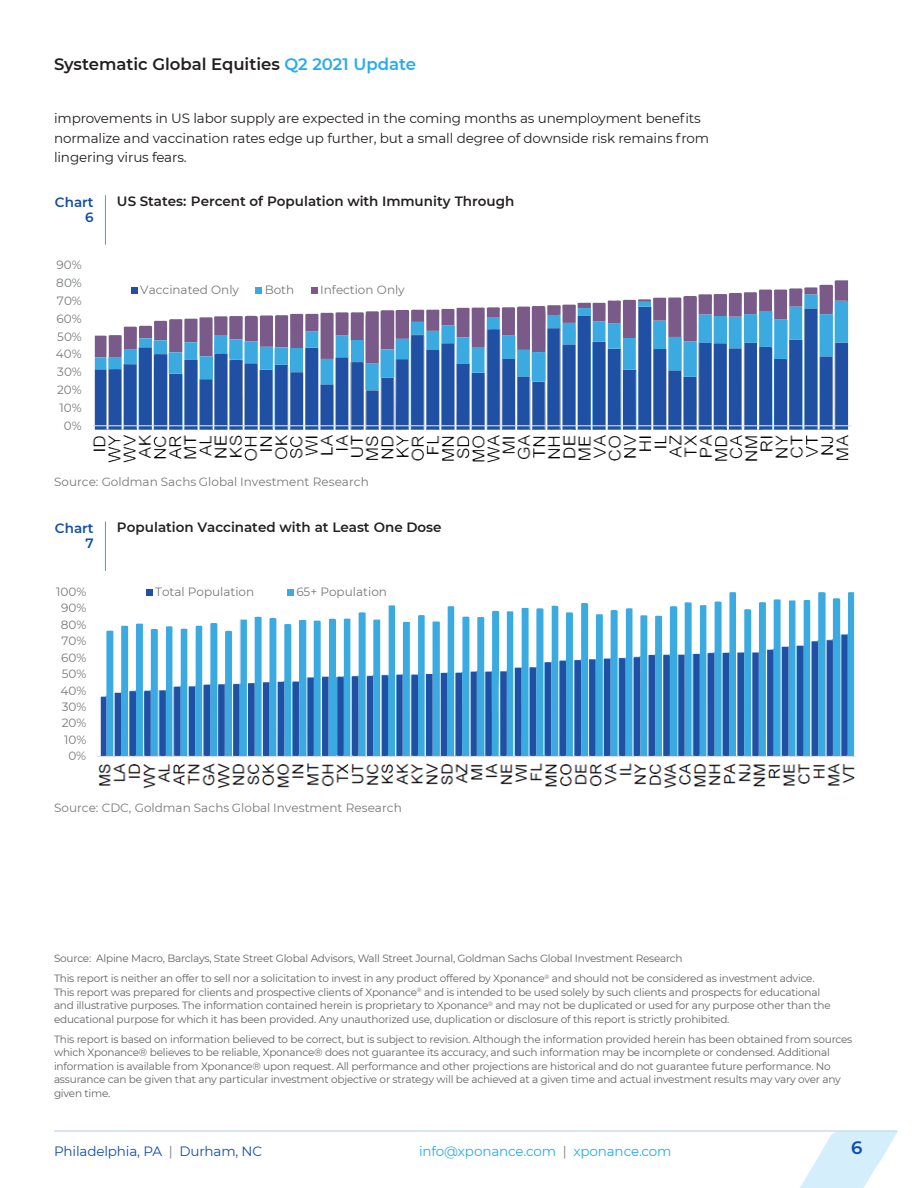
<style>
.page{position:relative;width:918px;height:1188px;background:#fff}
.page>*{position:absolute;margin:0;border:0;box-sizing:border-box;transform-origin:0 0}
.t1{font:600 18px "Montserrat";color:#114dac}
.t2{font:600 16.5px "Montserrat";color:#231f20}
.t3{font:13.5px/19.5px "Montserrat";letter-spacing:-.01em;color:#231f20}
.t4{font:600 13.5px "Montserrat";color:#231f20}
.t5{font:13.5px "Montserrat";letter-spacing:-.01em;color:#26acee}
.t6{font:13.5px "Montserrat";letter-spacing:-.01em;color:#114dac}
.t7{font:600 13.5px "Montserrat";letter-spacing:.005em;color:#114dac}
.t8{font:12px "Montserrat";color:#76787b}
.Disclosure{font:10.5px/13.5px "Montserrat";letter-spacing:-.02em;color:#636366}
.s1{color:#26acee}
.s2{color:#808080}
</style>
<div class="page">
<svg style="left:800px;top:1131px;width:98px;height:57px"></svg>
<hr style="left:54px;top:1130px;width:843px;height:2px;background:#cfdbee">
<svg style="left:95px;top:280px;width:754px;height:150px"></svg>
<hr style="left:93px;top:425px;width:758px;height:1px;background:#dcdddf">
<div style="left:114px;top:279px;width:303px;height:23px;background:#fff"></div>
<div style="left:131px;top:287px;width:7px;height:7px;background:#1f50a3"></div>
<div style="left:256px;top:287px;width:6px;height:7px;background:#3aaae0"></div>
<div style="left:311px;top:287px;width:6px;height:7px;background:#795a89"></div>
<hr style="left:105px;top:195px;width:1px;height:50px;background:#26acee">
<img style="left:92px;top:435px;width:757px;height:28px">
<svg style="left:101px;top:592px;width:753px;height:164px"></svg>
<hr style="left:98px;top:756px;width:758px;height:1px;background:#dcdddf">
<div style="left:112px;top:581px;width:304px;height:23px;background:#fff"></div>
<div style="left:146px;top:589px;width:6px;height:7px;background:#1f50a3"></div>
<div style="left:287px;top:589px;width:7px;height:7px;background:#3aaae0"></div>
<hr style="left:105px;top:521px;width:1px;height:50px;background:#26acee">
<img style="left:98px;top:763px;width:757px;height:26px">
<h2 class="t2" style="left:54px;top:52px;width:364px">Systematic Global Equities <span class="s1">Q2 2021 Update</span></h2>
<p class="t3" style="left:54px;top:108px;width:657px">improvements in US labor supply are expected in the coming months as unemployment benefits normalize and vaccination rates edge up further, but a small degree of downside risk remains from lingering virus fears.</p>
<p class="t7" style="left:55px;top:193px;width:40px">Chart</p>
<p class="t7" style="left:85px;top:207px;width:10px">6</p>
<p class="t8" style="left:57px;top:257px;width:27px">90%</p>
<p class="t8" style="left:56px;top:275px;width:27px">80%</p>
<p class="t8" style="left:57px;top:292px;width:26px">70%</p>
<p class="t8" style="left:57px;top:310px;width:27px">60%</p>
<p class="t8" style="left:57px;top:328px;width:26px">50%</p>
<p class="t8" style="left:56px;top:346px;width:27px">40%</p>
<p class="t8" style="left:57px;top:364px;width:26px">30%</p>
<p class="t8" style="left:57px;top:381px;width:26px">20%</p>
<p class="t8" style="left:60px;top:399px;width:24px">10%</p>
<p class="t8" style="left:64px;top:417px;width:19px">0%</p>
<p class="t4" style="left:117px;top:192px;width:399px">US States: Percent of Population with Immunity Through</p>
<p class="t8" style="left:140px;top:282px;width:100px">Vaccinated Only</p>
<p class="t8" style="left:265px;top:282px;width:31px">Both</p>
<p class="t8" style="left:320px;top:282px;width:86px">Infection Only</p>
<p class="t8" style="left:54px;top:473px;width:317px">Source: Goldman Sachs Global Investment Research</p>
<p class="t7" style="left:55px;top:519px;width:40px">Chart</p>
<p class="t7" style="left:86px;top:534px;width:10px">7</p>
<p class="t4" style="left:117px;top:518px;width:326px">Population Vaccinated with at Least One Dose</p>
<p class="t8" style="left:56px;top:583px;width:32px">100%</p>
<p class="t8" style="left:155px;top:584px;width:101px">Total Population</p>
<p class="t8" style="left:296px;top:584px;width:92px">65+ Population</p>
<p class="t8" style="left:61px;top:600px;width:27px">90%</p>
<p class="t8" style="left:61px;top:616px;width:27px">80%</p>
<p class="t8" style="left:61px;top:633px;width:26px">70%</p>
<p class="t8" style="left:61px;top:649px;width:27px">60%</p>
<p class="t8" style="left:62px;top:666px;width:26px">50%</p>
<p class="t8" style="left:61px;top:682px;width:27px">40%</p>
<p class="t8" style="left:62px;top:698px;width:26px">30%</p>
<p class="t8" style="left:62px;top:715px;width:26px">20%</p>
<p class="t8" style="left:64px;top:731px;width:24px">10%</p>
<p class="t8" style="left:69px;top:748px;width:19px">0%</p>
<p class="t8" style="left:54px;top:800px;width:350px">Source: CDC, Goldman Sachs Global Investment Research</p>
<p class="Disclosure" style="left:54px;top:951px;width:630px">Source: Alpine Macro, Barclays, State Street Global Advisors, Wall Street Journal, Goldman Sachs Global Investment Research</p>
<p class="Disclosure" style="left:54px;top:971px;width:778px">This report is neither an offer to sell nor a solicitation to invest in any product offered by Xponance<sup>®</sup> and should not be considered as investment advice.<br>This report was prepared for clients and prospective clients of Xponance<sup>®</sup> and is intended to be used solely by such clients and prospects for educational and illustrative purposes. The information contained herein is proprietary to Xponance<sup>®</sup> and may not be duplicated or used for any purpose other than the educational purpose for which it has been provided. Any unauthorized use, duplication or disclosure of this report is strictly prohibited.</p>
<p class="Disclosure" style="left:54px;top:1032px;width:800px">This report is based on information believed to be correct, but is subject to revision. Although the information provided herein has been obtained from sources which Xponance® believes to be reliable, Xponance® does not guarantee its accuracy, and such information may be incomplete or condensed. Additional information is available from Xponance® upon request. All performance and other projections are historical and do not guarantee future performance. No assurance can be given that any particular investment objective or strategy will be achieved at a given time and actual investment results may vary over any given time.</p>
<p class="t6" style="left:54px;top:1142px;width:210px">Philadelphia, PA <span class="s2">|</span> Durham, NC</p>
<p class="t5" style="left:419px;top:1142px;width:254px">info@xponance.com <span class="s2">|</span> xponance.com</p>
<h1 class="t1" style="left:851px;top:1135px;width:13px">6</h1>
</div>
